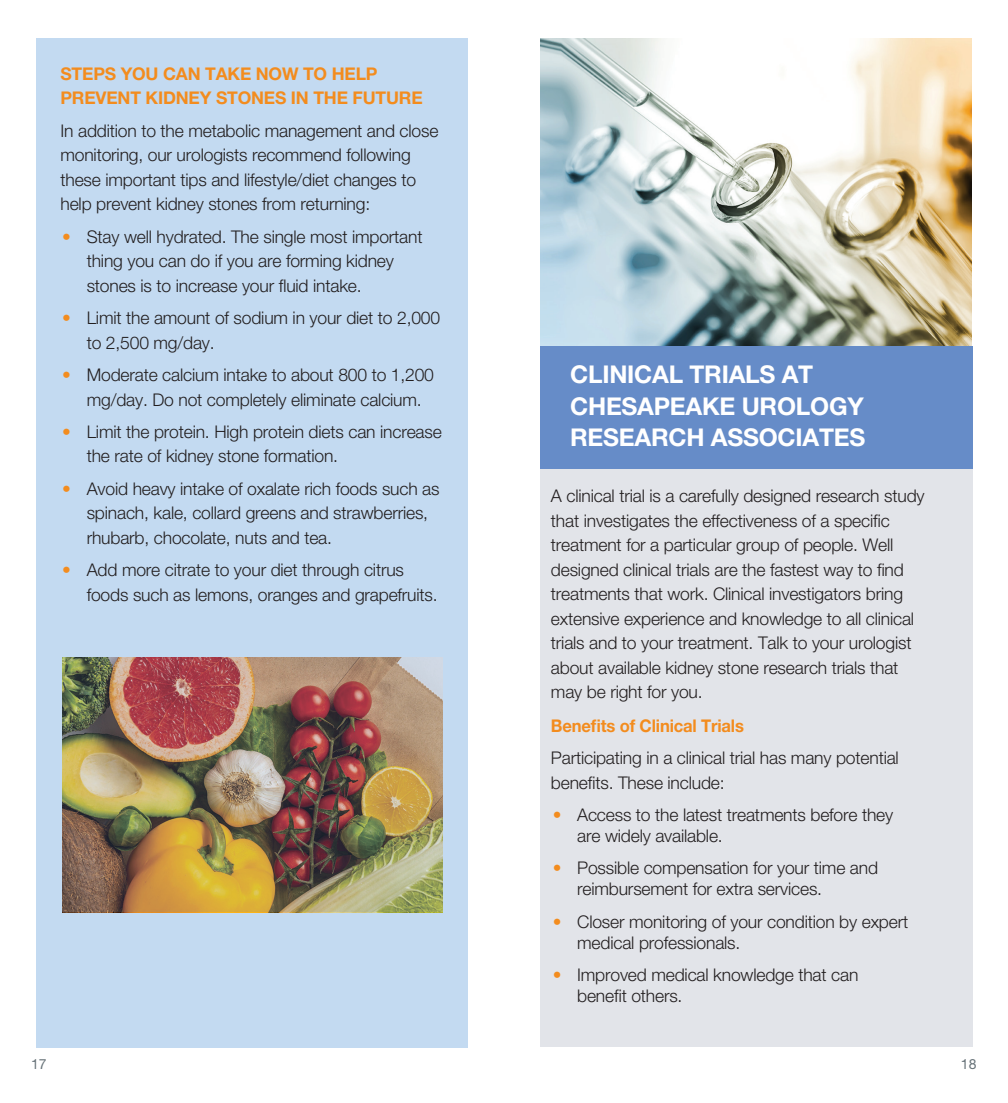
<style>
.page{position:relative;width:1008px;height:1103px;background:#fff}
.page>*{position:absolute;margin:0;border:0;box-sizing:border-box;transform-origin:0 0}
.body{font:700 24.5px/31.5px "Helvetica Neue LT Pro";letter-spacing:-.01em;color:#fff}
.Bro-Bullets{font:300 17.5px/24.5px "Helvetica Neue LT Pro";letter-spacing:-.01em;color:#231f20}
.Paragraph_Style_1{font:300 17.5px/24.5px "Helvetica Neue LT Pro";letter-spacing:-.01em;color:#231f20}
.body-2{font:300 17.5px/24.5px "Helvetica Neue LT Pro";letter-spacing:-.01em;color:#231f20}
.body-3{font:700 17.5px/24.5px "Helvetica Neue LT Pro";letter-spacing:-.01em;color:#f38c1e}
.Paragraph_Style_1-2{font:700 17.5px "Helvetica Neue LT Pro";letter-spacing:-.01em;color:#f38c1e;scale:.95 1}
.t1{font:14px "Helvetica Neue LT Pro";color:#687379}
.s1{color:#f38c1e}
</style>
<div class="page">
<div style="left:37px;top:38px;width:431px;height:1009px;background:#c3daf1"></div>
<div style="left:540px;top:459px;width:432px;height:587px;background:#e2e4e9"></div>
<img style="left:541px;top:38px;width:430px;height:308px">
<div style="left:540px;top:346px;width:432px;height:123px;background:#668cc8"></div>
<img style="left:62px;top:657px;width:381px;height:255px">
<p class="body-3" style="left:60px;top:61px;width:364px">STEPS YOU CAN TAKE NOW TO HELP<br>PREVENT KIDNEY STONES IN THE FUTURE</p>
<p class="body-2" style="left:60px;top:118px;width:379px">In addition to the metabolic management and close monitoring, our urologists recommend following these important tips and lifestyle/diet changes to help prevent kidney stones from returning:</p>
<p class="Bro-Bullets" style="left:87px;top:224px;width:337px;text-indent:-24px"><span class="s1">•</span> Stay well hydrated. The single most important thing you can do if you are forming kidney stones is to increase your fluid intake.</p>
<p class="Bro-Bullets" style="left:87px;top:305px;width:355px;text-indent:-24px"><span class="s1">•</span> Limit the amount of sodium in your diet to 2,000 to 2,500 mg/day.</p>
<p class="Bro-Bullets" style="left:87px;top:362px;width:349px;text-indent:-24px"><span class="s1">•</span> Moderate calcium intake to about 800 to 1,200 mg/day. Do not completely eliminate calcium.</p>
<p class="Bro-Bullets" style="left:87px;top:419px;width:357px;text-indent:-24px"><span class="s1">•</span> Limit the protein. High protein diets can increase the rate of kidney stone formation.</p>
<p class="Bro-Bullets" style="left:87px;top:476px;width:354px;text-indent:-24px"><span class="s1">•</span> Avoid heavy intake of oxalate rich foods such as spinach, kale, collard greens and strawberries, rhubarb, chocolate, nuts and tea.</p>
<p class="Bro-Bullets" style="left:87px;top:557px;width:352px;text-indent:-24px"><span class="s1">•</span> Add more citrate to your diet through citrus foods such as lemons, oranges and grapefruits.</p>
<p class="body" style="left:570px;top:358px;width:297px">CLINICAL TRIALS AT<br>CHESAPEAKE UROLOGY<br>RESEARCH ASSOCIATES</p>
<p class="Paragraph_Style_1" style="left:551px;top:483px;width:375px">A clinical trial is a carefully designed research study that investigates the effectiveness of a specific treatment for a particular group of people. Well designed clinical trials are the fastest way to find treatments that work. Clinical investigators bring extensive experience and knowledge to all clinical trials and to your treatment. Talk to your urologist about available kidney stone research trials that may be right for you.</p>
<p class="Paragraph_Style_1-2" style="left:551px;top:714px;width:205px">Benefits of Clinical Trials</p>
<p class="body-2" style="left:551px;top:745px;width:349px">Participating in a clinical trial has many potential benefits. These include:</p>
<p class="Bro-Bullets" style="left:577px;top:803px;width:318px;line-height:21px;text-indent:-24px"><span class="s1">•</span> Access to the latest treatments before they are widely available.</p>
<p class="Bro-Bullets" style="left:577px;top:857px;width:302px;line-height:21px;text-indent:-24px"><span class="s1">•</span> Possible compensation for your time and reimbursement for extra services.</p>
<p class="Bro-Bullets" style="left:577px;top:910px;width:333px;line-height:21px;text-indent:-24px"><span class="s1">•</span> Closer monitoring of your condition by expert medical professionals.</p>
<p class="Bro-Bullets" style="left:577px;top:964px;width:283px;line-height:21px;text-indent:-24px"><span class="s1">•</span> Improved medical knowledge that can benefit others.</p>
<p class="t1" style="left:31px;top:1055px;width:17px">17</p>
<p class="t1" style="left:961px;top:1056px;width:17px">18</p>
</div>
